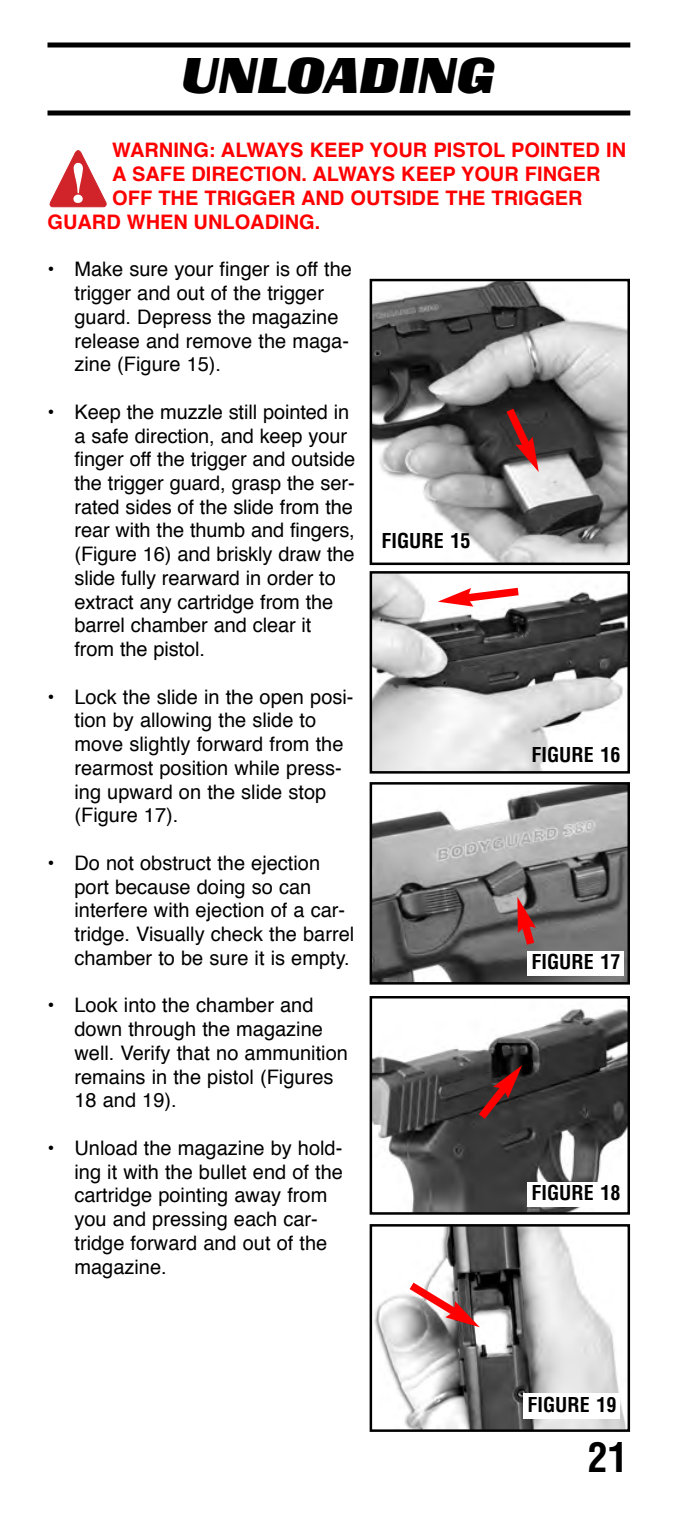
<style>
.page{position:relative;width:675px;height:1530px;background:#fff}
.page>*{position:absolute;margin:0;border:0;box-sizing:border-box;transform-origin:0 0}
.t1{font:50px "Chatten";color:#000}
.t2{font:700 condensed 40px "Helvetica";color:#000}
.t3{font:20px/23.8px "Helvetica";color:#000}
.t4{font:700 20px "Helvetica";color:#f00}
.t5{font:700 condensed 20px "Helvetica";color:#000}
</style>
<div class="page">
<div style="left:48px;top:42px;width:582px;height:6px;background:#000"></div>
<div style="left:48px;top:111px;width:582px;height:5px;background:#000"></div>
<img style="left:373px;top:574px;width:254px;height:197px">
<div style="left:370px;top:571px;width:260px;height:203px;border:2px solid #000"></div>
<svg style="left:50px;top:150px;width:57px;height:57px"></svg>
<img style="left:373px;top:282px;width:254px;height:280px">
<div style="left:370px;top:279px;width:260px;height:286px;border:2px solid #000"></div>
<svg style="left:500px;top:400px;width:39px;height:72px;background:#6c3939"></svg>
<img style="left:373px;top:785px;width:254px;height:197px">
<div style="left:370px;top:782px;width:260px;height:203px;border:2px solid #000"></div>
<div style="left:527px;top:951px;width:97px;height:25px;background:#fff"></div>
<img style="left:373px;top:1009px;width:254px;height:203px">
<div style="left:370px;top:996px;width:260px;height:219px;border:2px solid #000"></div>
<div style="left:527px;top:1182px;width:97px;height:25px;background:#fff"></div>
<svg style="left:438px;top:583px;width:89px;height:24px"></svg>
<svg style="left:516px;top:897px;width:24px;height:56px"></svg>
<svg style="left:471px;top:1065px;width:51px;height:62px;background:#532828"></svg>
<img style="left:374px;top:1227px;width:253px;height:202px">
<div style="left:370px;top:1224px;width:260px;height:208px;border:2px solid #000"></div>
<div style="left:524px;top:1394px;width:96px;height:25px;background:#fff"></div>
<svg style="left:401px;top:1276px;width:79px;height:51px"></svg>
<h1 class="t1" style="left:182px;top:58px;width:316px">UNLOADING</h1>
<p class="t4" style="left:112px;top:141px;width:515px">WARNING: ALWAYS KEEP YOUR PISTOL POINTED IN</p>
<p class="t4" style="left:112px;top:165px;width:490px">A SAFE DIRECTION. ALWAYS KEEP YOUR FINGER</p>
<p class="t4" style="left:112px;top:189px;width:472px">OFF THE TRIGGER AND OUTSIDE THE TRIGGER</p>
<p class="t4" style="left:47px;top:213px;width:274px">GUARD WHEN UNLOADING.</p>
<p class="t3" style="left:74px;top:259px;width:279px;text-indent:-27px">• Make sure your finger is off the trigger and out of the trigger guard. Depress the magazine release and remove the maga&shy;zine (Figure 15).</p>
<p class="t3" style="left:74px;top:402px;width:282px;text-indent:-27px">• Keep the muzzle still pointed in a safe direction, and keep your finger off the trigger and outside the trigger guard, grasp the ser&shy;rated sides of the slide from the rear with the thumb and fingers, (Figure 16) and briskly draw the slide fully rearward in order to extract any cartridge from the barrel chamber and clear it from the pistol.</p>
<p class="t3" style="left:74px;top:686px;width:281px;text-indent:-27px">• Lock the slide in the open posi&shy;tion by allowing the slide to move slightly forward from the rearmost position while press&shy;ing upward on the slide stop (Figure 17).</p>
<p class="t3" style="left:74px;top:853px;width:281px;text-indent:-27px">• Do not obstruct the ejection port because doing so can interfere with ejection of a car&shy;tridge. Visually check the barrel chamber to be sure it is empty.</p>
<p class="t3" style="left:74px;top:995px;width:275px;text-indent:-27px">• Look into the chamber and down through the magazine well. Verify that no ammunition remains in the pistol (Figures<br>18 and 19).</p>
<p class="t3" style="left:74px;top:1138px;width:270px;text-indent:-27px">• Unload the magazine by hold&shy;ing it with the bullet end of the cartridge pointing away from you and pressing each car&shy;tridge forward and out of the magazine.</p>
<p class="t5" style="left:382px;top:529px;width:90px">FIGURE 15</p>
<p class="t5" style="left:531px;top:744px;width:90px">FIGURE 16</p>
<p class="t5" style="left:531px;top:950px;width:90px">FIGURE 17</p>
<p class="t5" style="left:531px;top:1181px;width:90px">FIGURE 18</p>
<p class="t5" style="left:527px;top:1393px;width:90px">FIGURE 19</p>
<h2 class="t2" style="left:588px;top:1435px;width:41px">21</h2>
</div>
